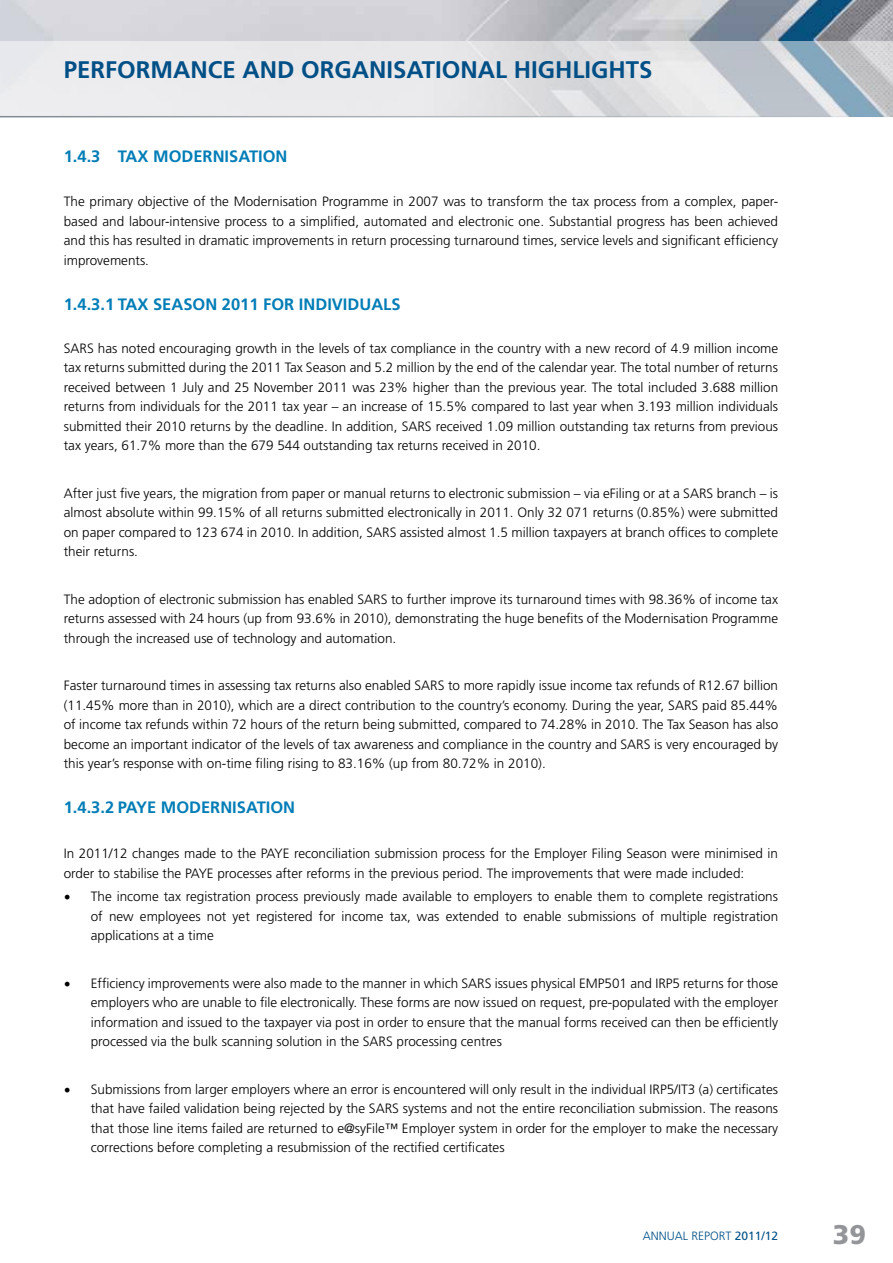
<style>
.page{position:relative;width:893px;height:1263px;background:#fff}
.page>*{position:absolute;margin:0;border:0;box-sizing:border-box;transform-origin:0 0}
.t1{font:900 27px "Frutiger";color:#939598}
.t2{font:700 24px "Frutiger";color:#005087}
.t3{font:700 16.5px "Frutiger";color:#007db7}
.t4{font:300 13.5px/19.5px "Frutiger";color:#000;text-align:justify}
.t5{font:300 12px "Frutiger";color:#005087}
.s1{font-family:"Minion Pro";font-weight:400;font-size:18px}
.s2{font-weight:400}
</style>
<div class="page">
<img style="left:1px;top:0;width:892px;height:41px">
<hr style="left:0;top:0;width:1px;height:117px;background:#dee3e7">
<svg style="left:0;top:41px;width:893px;height:77px;background:#dddfe3"></svg>
<hr style="left:0;top:116px;width:893px;height:1px;background:#7e8b93">
<h2 class="t2" style="left:64px;top:56px;width:590px">PERFORMANCE AND ORGANISATIONAL HIGHLIGHTS</h2>
<p class="t3" style="left:64px;top:146px;width:225px">1.4.3 TAX MODERNISATION</p>
<p class="t4" style="left:64px;top:192px;width:716px">The primary objective of the Modernisation Programme in 2007 was to transform the tax process from a complex, paper&shy;based and labour-intensive process to a simplified, automated and electronic one. Substantial progress has been achieved and this has resulted in dramatic improvements in return processing turnaround times, service levels and significant efficiency improvements.</p>
<p class="t3" style="left:64px;top:294px;width:338px">1.4.3.1 TAX SEASON 2011 FOR INDIVIDUALS</p>
<p class="t4" style="left:64px;top:338px;width:716px">SARS has noted encouraging growth in the levels of tax compliance in the country with a new record of 4.9 million income tax returns submitted during the 2011 Tax Season and 5.2 million by the end of the calendar year. The total number of returns received between 1 July and 25 November 2011 was 23% higher than the previous year. The total included 3.688 million returns from individuals for the 2011 tax year – an increase of 15.5% compared to last year when 3.193 million individuals submitted their 2010 returns by the deadline. In addition, SARS received 1.09 million outstanding tax returns from previous tax years, 61.7% more than the 679 544 outstanding tax returns received in 2010.</p>
<p class="t4" style="left:64px;top:483px;width:716px">After just five years, the migration from paper or manual returns to electronic submission – via eFiling or at a SARS branch – is almost absolute within 99.15% of all returns submitted electronically in 2011. Only 32 071 returns (0.85%) were submitted on paper compared to 123 674 in 2010. In addition, SARS assisted almost 1.5 million taxpayers at branch offices to complete their returns.</p>
<p class="t4" style="left:64px;top:589px;width:716px">The adoption of electronic submission has enabled SARS to further improve its turnaround times with 98.36% of income tax returns assessed with 24 hours (up from 93.6% in 2010), demonstrating the huge benefits of the Modernisation Programme through the increased use of technology and automation.</p>
<p class="t4" style="left:64px;top:676px;width:716px">Faster turnaround times in assessing tax returns also enabled SARS to more rapidly issue income tax refunds of R12.67 billion (11.45% more than in 2010), which are a direct contribution to the country’s economy. During the year, SARS paid 85.44% of income tax refunds within 72 hours of the return being submitted, compared to 74.28% in 2010. The Tax Season has also become an important indicator of the levels of tax awareness and compliance in the country and SARS is very encouraged by this year’s response with on-time filing rising to 83.16% (up from 80.72% in 2010).</p>
<p class="t3" style="left:64px;top:798px;width:233px">1.4.3.2 PAYE MODERNISATION</p>
<p class="t4" style="left:64px;top:843px;width:716px">In 2011/12 changes made to the PAYE reconciliation submission process for the Employer Filing Season were minimised in order to stabilise the PAYE processes after reforms in the previous period. The improvements that were made included:</p>
<p class="t4" style="left:91px;top:887px;width:689px;text-indent:-27px"><span class="s1">•</span> The income tax registration process previously made available to employers to enable them to complete registrations of new employees not yet registered for income tax, was extended to enable submissions of multiple registration applications at a time</p>
<p class="t4" style="left:91px;top:973px;width:689px;text-indent:-27px"><span class="s1">•</span> Efficiency improvements were also made to the manner in which SARS issues physical EMP501 and IRP5 returns for those employers who are unable to file electronically. These forms are now issued on request, pre-populated with the employer information and issued to the taxpayer via post in order to ensure that the manual forms received can then be efficiently processed via the bulk scanning solution in the SARS processing centres</p>
<p class="t4" style="left:91px;top:1079px;width:689px;text-indent:-27px"><span class="s1">•</span> Submissions from larger employers where an error is encountered will only result in the individual IRP5/IT3 (a) certificates that have failed validation being rejected by the SARS systems and not the entire reconciliation submission. The reasons that those line items failed are returned to e@syFile™ Employer system in order for the employer to make the necessary corrections before completing a resubmission of the rectified certificates</p>
<p class="t5" style="left:643px;top:1229px;width:137px">ANNUAL REPORT <span class="s2">2011/12</span></p>
<h1 class="t1" style="left:833px;top:1218px;width:35px">39</h1>
</div>
